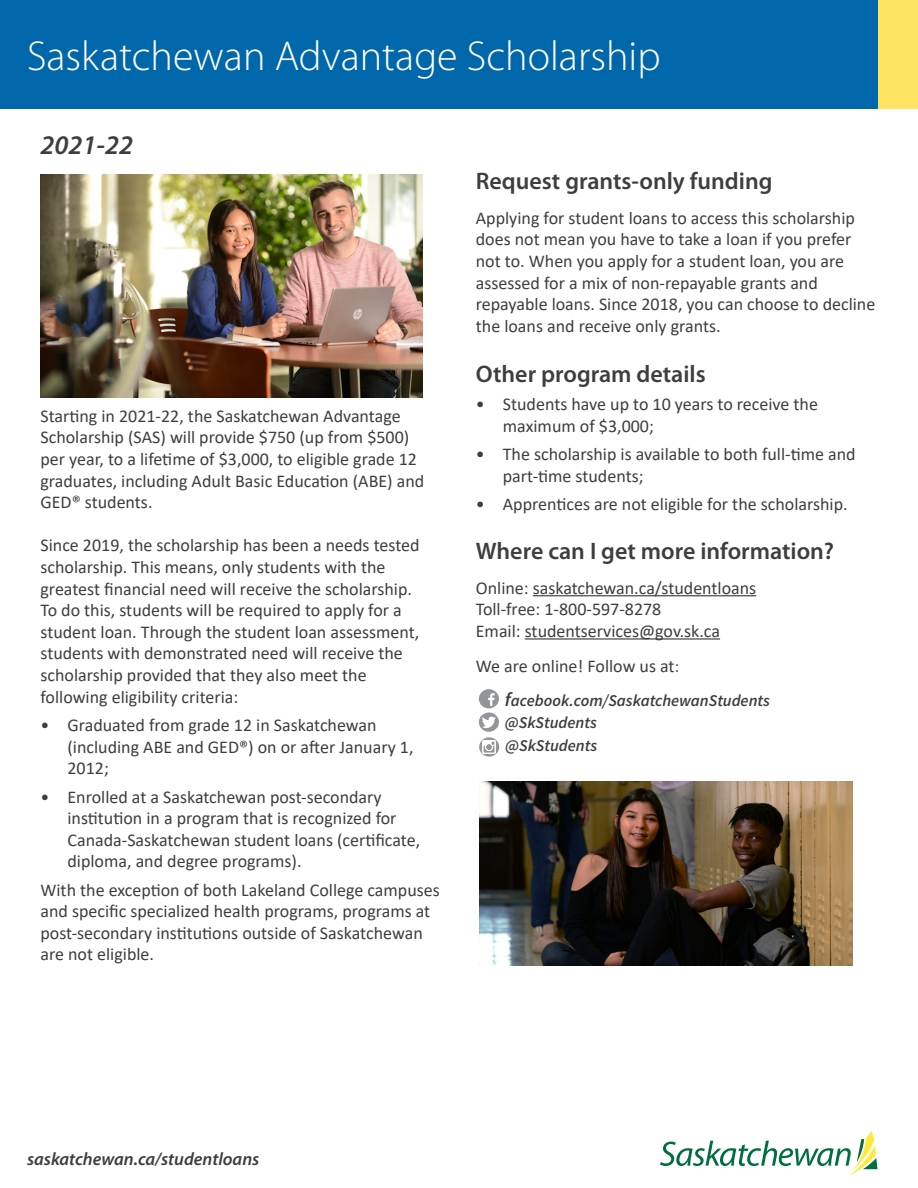
<style>
.page{position:relative;width:918px;height:1188px;background:#fff}
.page>*{position:absolute;margin:0;border:0;box-sizing:border-box;transform-origin:0 0}
.t1{font:300 42px "Myriad Pro";color:#fff}
.t2{font:italic 600 27px "Myriad Pro";color:#3e3e3f}
.Sub_Heading{font:600 24px "Myriad Pro";color:#3e3e3f}
.Sub-Sub_Heading{font:600 24px "Myriad Pro";color:#3e3e3f}
.Sub-Sub_Heading-2{font:18px/21.6px "Calibri";color:#3e3e3f}
.t3{font:italic 600 18px "Myriad Pro";color:#3e3e3f}
.t4{font:italic 600 16.5px "Source Sans Pro";color:#3e3e3f}
.s1{font-size:16.5px}
.s2{font-size:19.5px}
</style>
<div class="page">
<div style="left:211px;top:0;width:707px;height:109px;background:#ffe362"></div>
<div style="left:0;top:0;width:878px;height:109px;background:#0067aa"></div>
<svg style="left:660px;top:1131px;width:218px;height:45px"></svg>
<hr style="left:533px;top:595px;width:223px;height:1px;background:#3e3e3f">
<hr style="left:525px;top:638px;width:195px;height:2px;background:#3e3e3f">
<img style="left:40px;top:175px;width:383px;height:222px">
<img style="left:480px;top:782px;width:373px;height:184px">
<div style="left:479px;top:713px;width:20px;height:19px;background:#939598;border-radius:50%"></div>
<div style="left:479px;top:689px;width:20px;height:19px;background:#939598;border-radius:50%"></div>
<svg style="left:488px;top:693px;width:7px;height:13px"></svg>
<svg style="left:482px;top:717px;width:14px;height:11px"></svg>
<svg style="left:479px;top:737px;width:20px;height:20px"></svg>
<svg style="left:483px;top:740px;width:12px;height:13px"></svg>
<h1 class="t1" style="left:27px;top:31px;width:635px">Saskatchewan Advantage Scholarship</h1>
<h2 class="t2" style="left:40px;top:128px;width:94px">2021-22</h2>
<p class="Sub-Sub_Heading-2" style="left:40px;top:405px;width:385px">Starting in 2021-22, the Saskatchewan Advantage Scholarship (SAS) will provide $750 (up from $500) per year, to a lifetime of $3,000, to eligible grade 12 graduates, including Adult Basic Education (ABE) and GED® students.</p>
<p class="Sub-Sub_Heading-2" style="left:40px;top:534px;width:381px">Since 2019, the scholarship has been a needs tested scholarship. This means, only students with the greatest financial need will receive the scholarship.<br>To do this, students will be required to apply for a student loan. Through the student loan assessment, students with demonstrated need will receive the scholarship provided that they also meet the following eligibility criteria:</p>
<p class="Sub-Sub_Heading-2" style="left:68px;top:714px;width:348px;text-indent:-27px">• Graduated from grade 12 in Saskatchewan (including ABE and GED®) on or after January 1,<br>2012;</p>
<p class="Sub-Sub_Heading-2" style="left:68px;top:785px;width:354px;text-indent:-27px">• Enrolled at a Saskatchewan post-secondary institution in a program that is recognized for Canada-Saskatchewan student loans (certificate, diploma, and degree programs).</p>
<p class="Sub-Sub_Heading-2" style="left:40px;top:878px;width:401px">With the exception of both Lakeland College campuses and specific specialized health programs, programs at post-secondary institutions outside of Saskatchewan are not eligible.</p>
<p class="Sub_Heading" style="left:476px;top:165px;width:298px">Request grants-only funding</p>
<p class="Sub-Sub_Heading-2" style="left:476px;top:207px;width:401px">Applying for student loans to access this scholarship does not mean you have to take a loan if you prefer not to. When you apply for a student loan, you are assessed for a mix of non-repayable grants and repayable loans. Since 2018, you can choose to decline the loans and receive only grants.</p>
<p class="Sub-Sub_Heading" style="left:476px;top:358px;width:231px">Other program details</p>
<p class="Sub-Sub_Heading-2" style="left:503px;top:393px;width:317px;text-indent:-27px">• Students have up to 10 years to receive the maximum of $3,000;</p>
<p class="Sub-Sub_Heading-2" style="left:503px;top:443px;width:354px;text-indent:-27px">• The scholarship is available to both full-time and part-time students;</p>
<p class="Sub-Sub_Heading-2" style="left:476px;top:493px;width:373px">• Apprentices are not eligible for the scholarship.</p>
<p class="Sub_Heading" style="left:476px;top:535px;width:360px">Where can I get more information?</p>
<p class="Sub-Sub_Heading-2" style="left:476px;top:577px;width:282px">Online: saskatchewan.ca/studentloans<br>Toll-free: 1-800-597-8278<br>Email: studentservices@gov.sk.ca</p>
<p class="Sub-Sub_Heading-2" style="left:476px;top:655px;width:205px">We are online! Follow us at<span class="s1">:</span></p>
<p class="t4" style="left:505px;top:690px;width:267px"><span class="s2">f</span>acebook.com/SaskatchewanStudents</p>
<p class="t4" style="left:505px;top:735px;width:94px">@SkStudents</p>
<p class="t4" style="left:505px;top:712px;width:94px">@SkStudents</p>
<p class="t3" style="left:27px;top:1148px;width:234px">saskatchewan.ca/studentloans</p>
</div>
